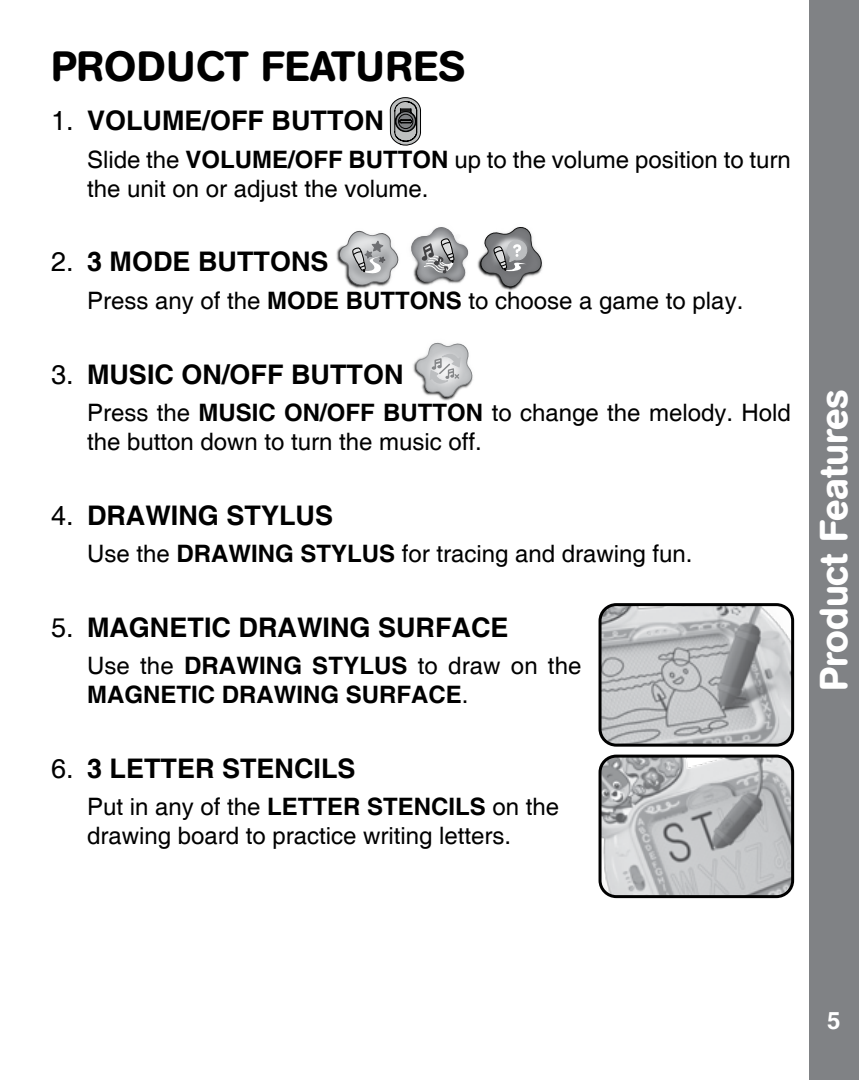
<style>
.page{position:relative;width:859px;height:1080px;background:#fff}
.page>*{position:absolute;margin:0;border:0;box-sizing:border-box;transform-origin:0 0}
.t1{font:500 42px "AG Book Rounded";letter-spacing:.02em;color:#000}
.t2{font:500 39px "AG Book Rounded";color:#fff}
.t3{font:700 27px "Helvetica";color:#000}
.t4{font:24px/28.8px "Helvetica";color:#000}
.t5{font:700 24px/28.8px "Helvetica";color:#000}
.t6{font:700 24px "Helvetica";color:#fff}
.s1{font-weight:400}
.s2{font-weight:700}
</style>
<div class="page">
<div style="left:809px;top:0;width:50px;height:1080px;background:#808285"></div>
<img style="left:602px;top:757px;width:190px;height:137px">
<div style="left:598px;top:755px;width:196px;height:143px;border:3px solid #000;border-radius:16px"></div>
<img style="left:602px;top:607px;width:188px;height:136px">
<div style="left:598px;top:603px;width:196px;height:144px;border:3px solid #000;border-radius:16px"></div>
<img style="left:413px;top:364px;width:41px;height:37px">
<svg style="left:414px;top:342px;width:59px;height:56px"></svg>
<img style="left:336px;top:251px;width:33px;height:38px">
<svg style="left:337px;top:230px;width:59px;height:57px"></svg>
<svg style="left:411px;top:227px;width:53px;height:59px"></svg>
<img style="left:464px;top:245px;width:54px;height:46px">
<svg style="left:476px;top:227px;width:67px;height:60px"></svg>
<svg style="left:389px;top:97px;width:32px;height:49px;background:#868788"></svg>
<h1 class="t1" style="left:51px;top:42px;width:416px">PRODUCT FEATURES</h1>
<p class="t3" style="left:51px;top:104px;width:73px"><span class="s1">1.</span> VOLU</p>
<p class="t3" style="left:162px;top:104px;width:223px">ME/OFF BUTTON</p>
<p class="t4" style="left:51px;top:146px;width:168px">Slide the <span class="s2">VOLU</span></p>
<p class="t4" style="left:87px;top:146px;width:705px;text-indent:165px"><span class="s2">ME/OFF BUTTON</span> up to the volume position to turn the unit on or adjust the volume.</p>
<p class="t3" style="left:51px;top:246px;width:276px"><span class="s1">2.</span> 3 MODE BUTTONS</p>
<p class="t4" style="left:87px;top:287px;width:658px">Press any of the <span class="s2">MODE BUTTONS</span> to choose a game to play.</p>
<p class="t3" style="left:51px;top:358px;width:354px"><span class="s1">3.</span> M USIC ON/OFF BUTTON</p>
<p class="t4" style="left:87px;top:399px;width:705px">Press the <span class="s2">MUSIC ON/OFF BUTTON</span> to change the melody. Hold the button down to turn the music off.</p>
<p class="t3" style="left:51px;top:499px;width:283px"><span class="s1">4.</span> DRAWING STYLUS</p>
<p class="t4" style="left:51px;top:540px;width:643px">Use the <span class="s2">DRAWING STYLUS</span> for tracing and drawing fun.</p>
<p class="t3" style="left:51px;top:611px;width:459px"><span class="s1">5.</span> MAGNETIC DRAWING SURFACE</p>
<p class="t5" style="left:87px;top:653px;width:496px;text-indent:-36px"><span class="s1">Use the</span> DRAWING STYLUS <span class="s1">to draw on the<br></span>MAGNETIC DRAWING SURFACE<span class="s1">.</span></p>
<p class="t3" style="left:51px;top:752px;width:77px"><span class="s1">6.</span> 3 LETTER</p>
<p class="t3" style="left:222px;top:752px;width:18px">STENCILS</p>
<p class="t4" style="left:87px;top:793px;width:197px">Put in any of the <span class="s2">LETTER</span></p>
<p class="t5" style="left:367px;top:794px;width:16px">STENCILS</p>
<p class="t4" style="left:87px;top:793px;width:474px;text-indent:405px">on the drawing board to practice writing letters.</p>
<h2 class="t2" style="left:811px;top:691px;width:303px;rotate:-90deg">Product Features</h2>
<p class="t6" style="left:827px;top:1006px;width:15px">5</p>
</div>
